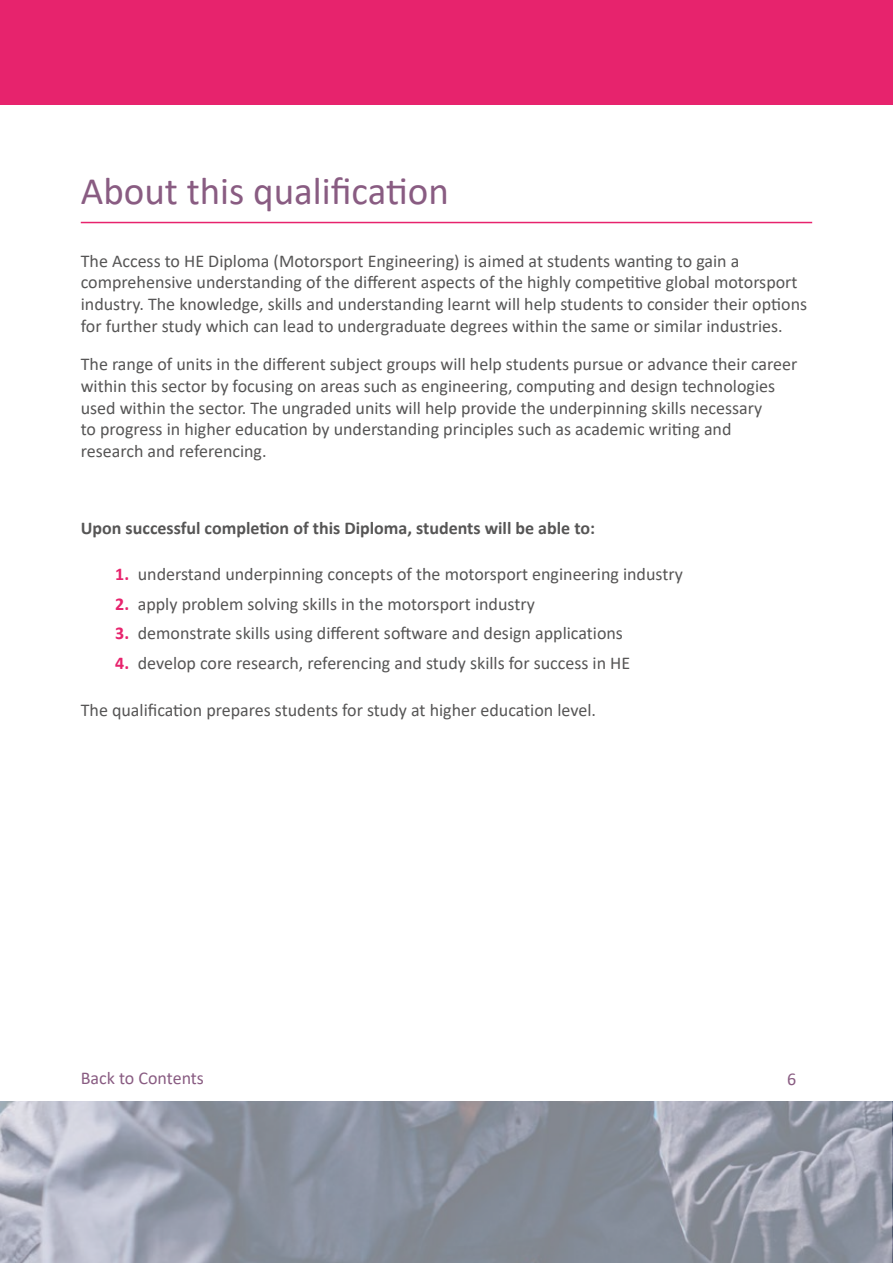
<style>
.page{position:relative;width:893px;height:1263px;background:#fff}
.page>*{position:absolute;margin:0;border:0;box-sizing:border-box;transform-origin:0 0}
.t1{font:39px "Calibri";color:#895c82}
.t2{font:18px/21.6px "Calibri";color:#565555}
.t3{font:700 18px "Calibri";color:#565555}
.t4{font:18px "Calibri";color:#895c82}
.s1{font-weight:700;color:#e7236d}
</style>
<div class="page">
<img style="left:0;top:1101px;width:893px;height:162px">
<div style="left:0;top:0;width:893px;height:104px;background:#e7236d"></div>
<hr style="left:81px;top:222px;width:731px;height:1px;background:#e7236d">
<h1 class="t1" style="left:81px;top:164px;width:370px">About this qualification</h1>
<p class="t2" style="left:81px;top:250px;width:728px">The Access to HE Diploma (Motorsport Engineering) is aimed at students wanting to gain a comprehensive understanding of the different aspects of the highly competitive global motorsport industry. The knowledge, skills and understanding learnt will help students to consider their options for further study which can lead to undergraduate degrees within the same or similar industries.</p>
<p class="t2" style="left:81px;top:353px;width:718px">The range of units in the different subject groups will help students pursue or advance their career within this sector by focusing on areas such as engineering, computing and design technologies used within the sector. The ungraded units will help provide the underpinning skills necessary<br>to progress in higher education by understanding principles such as academic writing and research and referencing.</p>
<p class="t3" style="left:81px;top:515px;width:516px">Upon successful completion of this Diploma, students will be able to:</p>
<p class="t2" style="left:115px;top:563px;width:569px"><span class="s1">1.</span> understand underpinning concepts of the motorsport engineering industry</p>
<p class="t2" style="left:115px;top:593px;width:421px"><span class="s1">2.</span> apply problem solving skills in the motorsport industry</p>
<p class="t2" style="left:115px;top:622px;width:509px"><span class="s1">3.</span> demonstrate skills using different software and design applications</p>
<p class="t2" style="left:115px;top:652px;width:516px"><span class="s1">4.</span> develop core research, referencing and study skills for success in HE</p>
<p class="t2" style="left:81px;top:699px;width:517px">The qualification prepares students for study at higher education level.</p>
<p class="t4" style="left:81px;top:1065px;width:125px">Back to Contents</p>
<p class="t4" style="left:787px;top:1066px;width:11px">6</p>
</div>
